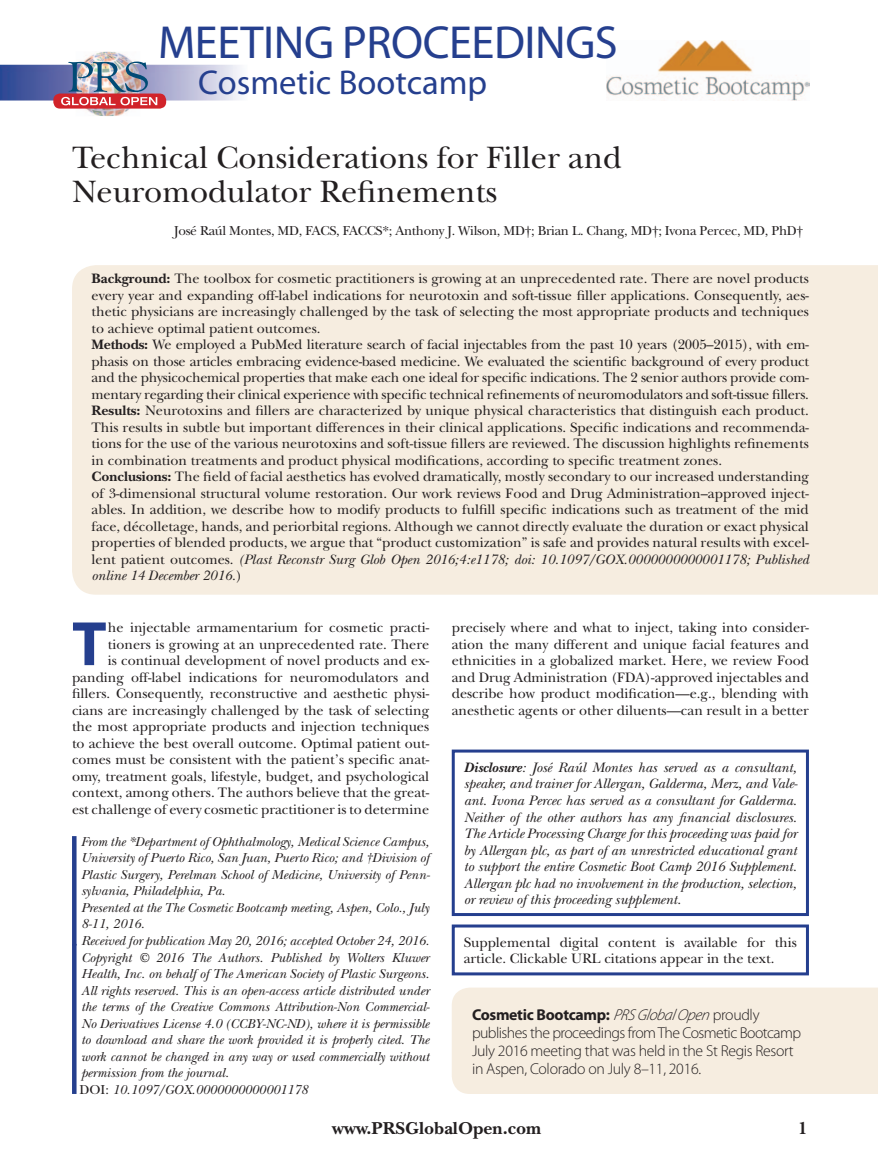
<style>
.page{position:relative;width:878px;height:1175px;background:#fff}
.page>*{position:absolute;margin:0;border:0;box-sizing:border-box;transform-origin:0 0}
.t1{font:700 63.15px "Myriad Pro";color:#253f8e}
.t2{font:46.5px "Myriad Pro";letter-spacing:-.01em;color:#253f8e}
.t3{font:34.5px "Myriad Pro";color:#253f8e}
.t4{font:32.25px/34.5px "New Baskerville";color:#231f20}
.t5{font:700 18px "New Baskerville";color:#231f20}
.t6{font:300 15.75px/18px "Myriad Pro";letter-spacing:-.02em;color:#231f20}
.t7{font:14.25px/16.5px "New Baskerville";color:#231f20}
.t8{font:italic 14.25px/16.5px "New Baskerville";color:#231f20;text-align:justify}
.t9{font:italic 13.5px/16.5px "New Baskerville";color:#231f20}
.t10{font:13.5px "New Baskerville";letter-spacing:-.02em;color:#231f20}
.s1{font-weight:700}
.s2{font-style:italic}
.s3{font-style:normal}
</style>
<div class="page">
<img style="left:0;top:65px;width:240px;height:35px">
<img style="left:78px;top:51px;width:62px;height:65px">
<svg style="left:53px;top:93px;width:113px;height:16px"></svg>
<img style="left:61px;top:62px;width:96px;height:43px">
<img style="left:606px;top:41px;width:203px;height:60px">
<hr style="left:72px;top:944px;width:4px;height:150px;background:#253f8e">
<div style="left:452px;top:987px;width:426px;height:107px;background:#f6ede0"></div>
<hr style="left:72px;top:836px;width:4px;height:109px;background:#253f8e">
<div style="left:452px;top:749px;width:356px;height:167px;border:3px solid #253f8e"></div>
<div style="left:72px;top:265px;width:806px;height:329px;background:#f6ede0"></div>
<div style="left:452px;top:924px;width:356px;height:51px;border:3px solid #253f8e"></div>
<h2 class="t2" style="left:158px;top:14px;width:461px">Meeting Proceedings</h2>
<h3 class="t3" style="left:198px;top:61px;width:290px">Cosmetic Bootcamp</h3>
<h3 class="t4" style="left:72px;top:140px;width:551px">Technical Considerations for Filler and<br>Neuromodulator Refinements</h3>
<p class="t10" style="left:174px;top:223px;width:630px">José Raúl Montes, MD, FACS, FACCS*; Anthony J. Wilson, MD†; Brian L. Chang, MD†; Ivona Percec, MD, PhD†</p>
<p class="t7" style="left:92px;top:270px;width:719px"><span class="s1">Background:</span> The toolbox for cosmetic practitioners is growing at an unprecedented rate. There are novel products every year and expanding off-label indications for neurotoxin and soft-tissue filler applications. Consequently, aes&shy;thetic physicians are increasingly challenged by the task of selecting the most appropriate products and techniques to achieve optimal patient outcomes.<br><span class="s1">Methods:</span> We employed a PubMed literature search of facial injectables from the past 10 years (2005–2015), with em&shy;phasis on those articles embracing evidence-based medicine. We evaluated the scientific background of every product and the physicochemical properties that make each one ideal for specific indications. The 2 senior authors provide com&shy;mentary regarding their clinical experience with specific technical refinements of neuromodulators and soft-tissue fillers.<br><span class="s1">Results:</span> Neurotoxins and fillers are characterized by unique physical characteristics that distinguish each product.<br>This results in subtle but important differences in their clinical applications. Specific indications and recommenda&shy;tions for the use of the various neurotoxins and soft-tissue fillers are reviewed. The discussion highlights refinements in combination treatments and product physical modifications, according to specific treatment zones.<br><span class="s1">Conclusions:</span> The field of facial aesthetics has evolved dramatically, mostly secondary to our increased understanding of 3-dimensional structural volume restoration. Our work reviews Food and Drug Administration–approved inject&shy;ables. In addition, we describe how to modify products to fulfill specific indications such as treatment of the mid face, décolletage, hands, and periorbital regions. Although we cannot directly evaluate the duration or exact physical properties of blended products, we argue that “product customization” is safe and provides natural results with excel&shy;lent patient outcomes. <span class="s2">(Plast Reconstr Surg Glob Open 2016;4:e1178; doi: 10.1097/GOX.0000000000001178; Published online 14 December 2016.</span>)</p>
<p class="t7" style="left:72px;top:619px;width:359px;text-align:right">he injectable armamentarium for cosmetic practi&shy;tioners is growing at an unprecedented rate. There<br>is continual development of novel products and ex&shy;panding off-label indications for neuromodulators and fillers. Consequently, reconstructive and aesthetic physi&shy;cians are increasingly challenged by the task of selecting the most appropriate products and injection techniques to achieve the best overall outcome. Optimal patient out&shy;comes must be consistent with the patient’s specific anat&shy;omy, treatment goals, lifestyle, budget, and psychological context, among others. The authors believe that the great&shy;est challenge of every cosmetic practitioner is to determine</p>
<p class="t7" style="left:451px;top:619px;width:359px;text-align:justify">precisely where and what to inject, taking into consider&shy;ation the many different and unique facial features and ethnicities in a globalized market. Here, we review Food and Drug Administration (FDA)-approved injectables and describe how product modification—e.g., blending with anesthetic agents or other diluents—can result in a better</p>
<h1 class="t1" style="left:72px;top:602px;width:36px">T</h1>
<p class="t8" style="left:464px;top:759px;width:335px"><span class="s1">Disclosure</span>: José Raúl Montes has served as a consultant, speaker, and trainer for Allergan, Galderma, Merz, and Vale&shy;ant. Ivona Percec has served as a consultant for Galderma.<br>Neither of the other authors has any financial disclosures.<br>The Article Processing Charge for this proceeding was paid for by Allergan plc, as part of an unrestricted educational grant to support the entire Cosmetic Boot Camp 2016 Supplement.<br>Allergan plc had no involvement in the production, selection, or review of this proceeding supplement.</p>
<p class="t9" style="left:81px;top:833px;width:350px">From the *Department of Ophthalmology, Medical Science Campus, University of Puerto Rico, San Juan, Puerto Rico; and †Division of Plastic Surgery, Perelman School of Medicine, University of Penn&shy;sylvania, Philadelphia, Pa.<br>Presented at the The Cosmetic Bootcamp meeting, Aspen, Colo., July 8-11, 2016.<br>Received for publication May 20, 2016; accepted October 24, 2016.</p>
<p class="t7" style="left:463px;top:934px;width:334px">Supplemental digital content is available for this article. Clickable URL citations appear in the text.</p>
<p class="t9" style="left:80px;top:949px;width:352px">Copyright © 2016 The Authors. Published by Wolters Kluwer Health, Inc. on behalf of The American Society of Plastic Surgeons.<br>All rights reserved. This is an open-access article distributed under the terms of the Creative Commons Attribution-Non Commercial-No Derivatives License 4.0 (CCBY-NC-ND), where it is permissible to download and share the work provided it is properly cited. The work cannot be changed in any way or used commercially without permission from the journal.<br><span class="s3">DOI:</span> 10.1097/GOX.0000000000001178</p>
<p class="t6" style="left:472px;top:1005px;width:331px"><span class="s1">Cosmetic Bootcamp:</span> <span class="s2">PRSGlobalOpen</span>proudly publishes the proceedings from The Cosmetic Bootcamp July 2016 meeting that was held in the St Regis Resort in Aspen, Colorado on July 8–11, 2016.</p>
<p class="t5" style="left:332px;top:1118px;width:210px">www.PRSGlobalOpen.com</p>
<p class="t5" style="left:798px;top:1118px;width:11px">1</p>
</div>
